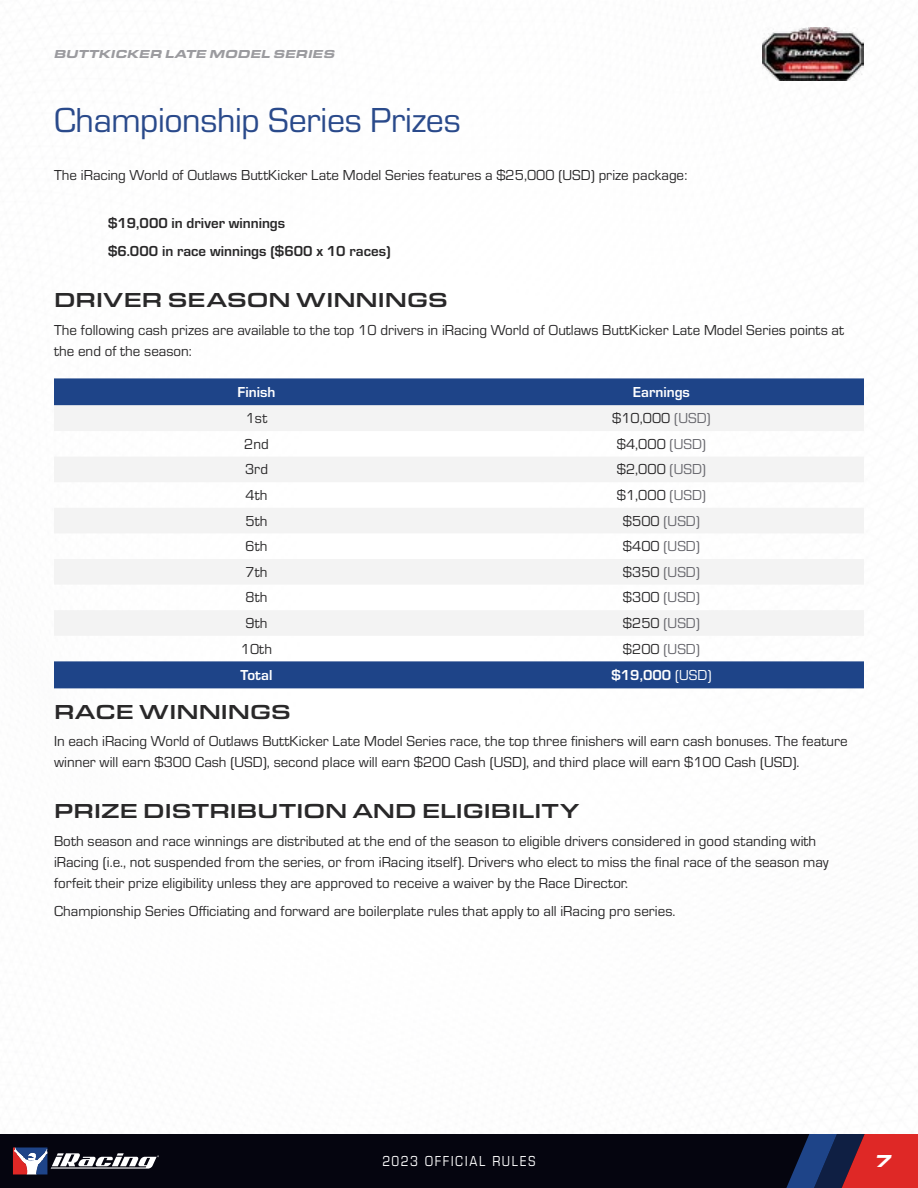
<style>
.page{position:relative;width:918px;height:1188px;background:#fff}
.page>*{position:absolute;margin:0;border:0;box-sizing:border-box;transform-origin:0 0}
.t1{font:36px "Eurostile";letter-spacing:-.01em;color:#2a4a8b}
.t2{font:500 21px "Eurostile Ext";color:#292829}
.t3{font:italic 900 18px "Eurostile Ext";color:#fff}
.t4{font:15px/21px "Eurostile";color:#292829}
.t5{font:700 15px/27.8px "Eurostile";color:#292829}
.t6{font:15px "Eurostile";color:#69696f}
.t7{font:700 15px "Eurostile";color:#fff}
.t8{font:15px "Eurostile Con";letter-spacing:.1em;color:#fff}
.t9{font:italic 900 12px "Eurostile Ext";color:#9b9b9f}
.s1{color:#69696f}
.s2{color:#292829}
.s3{font-weight:400}
</style>
<div class="page">
<img style="left:762px;top:27px;width:102px;height:54px">
<div style="left:0;top:1134px;width:918px;height:54px;background:#05050f"></div>
<svg style="left:786px;top:1134px;width:132px;height:54px;background:#77283e"></svg>
<svg style="left:13px;top:1148px;width:146px;height:26px"></svg>
<svg style="left:54px;top:378px;width:810px;height:310px;fill:#1e4488"></svg>
<svg style="left:54px;top:405px;width:810px;height:231px;fill:#f3f3f3"></svg>
<p class="t9" style="left:54px;top:45px;width:283px">BUTTKICKER LATE MODEL SERIES</p>
<h1 class="t1" style="left:54px;top:96px;width:408px">Championship Series Prizes</h1>
<p class="t4" style="left:54px;top:164px;width:635px">The iRacing World of Outlaws ButtKicker Late Model Series features a $25,000 (USD) prize package:</p>
<p class="t5" style="left:108px;top:208px;width:284px">$19,000 in driver winnings<br>$6.000 in race winnings ($600 x 10 races)</p>
<h2 class="t2" style="left:54px;top:285px;width:396px">DRIVER SEASON WINNINGS</h2>
<p class="t4" style="left:54px;top:318px;width:792px">The following cash prizes are available to the top 10 drivers in iRacing World of Outlaws ButtKicker Late Model Series points at the end of the season:</p>
<p class="t7" style="left:238px;top:381px;width:39px">Finish</p>
<p class="t7" style="left:633px;top:381px;width:59px">Earnings</p>
<p class="t4" style="left:246px;top:407px;width:23px">1st</p>
<p class="t4" style="left:612px;top:407px;width:100px">$10,000 <span class="s1">(USD)</span></p>
<p class="t4" style="left:244px;top:433px;width:26px">2nd</p>
<p class="t4" style="left:617px;top:433px;width:91px">$4,000 <span class="s1">(USD)</span></p>
<p class="t4" style="left:245px;top:458px;width:24px">3rd</p>
<p class="t4" style="left:617px;top:458px;width:91px">$2,000 <span class="s1">(USD)</span></p>
<p class="t4" style="left:245px;top:484px;width:24px">4th</p>
<p class="t4" style="left:617px;top:484px;width:91px">$1,000 <span class="s1">(USD)</span></p>
<p class="t4" style="left:245px;top:509px;width:24px">5th</p>
<p class="t6" style="left:623px;top:510px;width:79px"><span class="s2">$500</span> (USD)</p>
<p class="t4" style="left:245px;top:535px;width:24px">6th</p>
<p class="t6" style="left:623px;top:536px;width:79px"><span class="s2">$400</span> (USD)</p>
<p class="t4" style="left:245px;top:561px;width:24px">7th</p>
<p class="t6" style="left:623px;top:562px;width:79px"><span class="s2">$350</span> (USD)</p>
<p class="t4" style="left:245px;top:586px;width:24px">8th</p>
<p class="t6" style="left:623px;top:587px;width:79px"><span class="s2">$300</span> (USD)</p>
<p class="t4" style="left:245px;top:612px;width:24px">9th</p>
<p class="t6" style="left:623px;top:613px;width:79px"><span class="s2">$250</span> (USD)</p>
<p class="t4" style="left:241px;top:637px;width:33px">10th</p>
<p class="t6" style="left:623px;top:638px;width:79px"><span class="s2">$200</span> (USD)</p>
<p class="t7" style="left:241px;top:664px;width:33px">Total</p>
<p class="t7" style="left:611px;top:664px;width:102px">$19,000 <span class="s3">(USD)</span></p>
<h2 class="t2" style="left:54px;top:696px;width:239px">RACE WINNINGS</h2>
<p class="t4" style="left:54px;top:730px;width:795px">In each iRacing World of Outlaws ButtKicker Late Model Series race, the top three finishers will earn cash bonuses. The feature winner will earn $300 Cash (USD), second place will earn $200 Cash (USD), and third place will earn $100 Cash (USD).</p>
<h2 class="t2" style="left:54px;top:796px;width:527px">PRIZE DISTRIBUTION AND ELIGIBILITY</h2>
<p class="t4" style="left:54px;top:830px;width:776px">Both season and race winnings are distributed at the end of the season to eligible drivers considered in good standing with iRacing (i.e., not suspended from the series, or from iRacing itself). Drivers who elect to miss the final race of the season may forfeit their prize eligibility unless they are approved to receive a waiver by the Race Director.</p>
<p class="t4" style="left:54px;top:900px;width:623px">Championship Series Officiating and forward are boilerplate rules that apply to all iRacing pro series.</p>
<p class="t8" style="left:382px;top:1151px;width:155px">2023 OFFICIAL RULES</p>
<p class="t3" style="left:875px;top:1147px;width:19px">7</p>
</div>
